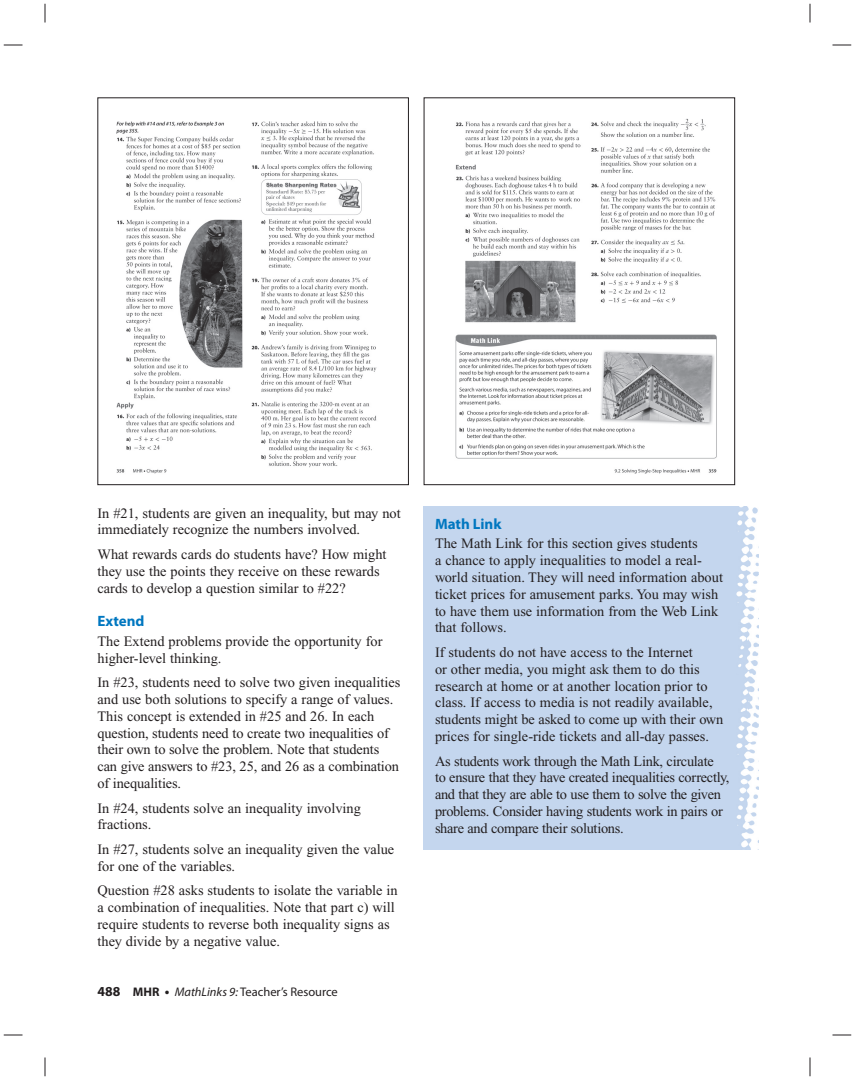
<style>
.page{position:relative;width:855px;height:1080px;background:#fff}
.page>*{position:absolute;margin:0;border:0;box-sizing:border-box;transform-origin:0 0}
.t1{font:700 15px "Myriad Pro";color:#0077c0}
.t2{font:14.38px/16.9px "Times New Roman";color:#231f20}
.t3{font:14.38px/16.9px "Times New Roman";letter-spacing:-.02em;color:#231f20}
.t4{font:12.5px "Myriad Pro";color:#231f20}
.s1{font-weight:700;font-size:13.75px}
.s2{font-weight:700}
.s3{font-style:italic}
</style>
<div class="page">
<img style="left:116px;top:121px;width:261px;height:353px">
<div style="left:98px;top:98px;width:311px;height:387px;border:1px solid #231f20"></div>
<img style="left:455px;top:118px;width:262px;height:356px">
<div style="left:424px;top:98px;width:311px;height:387px;border:1px solid #231f20"></div>
<div style="left:424px;top:506px;width:335px;height:344px;background:#c4d6ee"></div>
<svg style="left:4px;top:44px;width:18px;height:2px"></svg>
<svg style="left:832px;top:44px;width:19px;height:2px"></svg>
<svg style="left:4px;top:1034px;width:18px;height:2px"></svg>
<svg style="left:832px;top:1034px;width:19px;height:2px"></svg>
<svg style="left:44px;top:4px;width:2px;height:18px"></svg>
<svg style="left:44px;top:1058px;width:2px;height:18px"></svg>
<svg style="left:809px;top:4px;width:2px;height:18px"></svg>
<svg style="left:809px;top:1058px;width:2px;height:18px"></svg>
<p class="t2" style="left:98px;top:506px;width:305px">In #21, students are given an inequality, but may not immediately recognize the numbers involved.</p>
<p class="t2" style="left:98px;top:547px;width:291px">What rewards cards do students have? How might they use the points they receive on these rewards cards to develop a question similar to #22?</p>
<p class="t1" style="left:98px;top:615px;width:49px">Extend</p>
<p class="t2" style="left:98px;top:634px;width:286px">The Extend problems provide the opportunity for higher-level thinking.</p>
<p class="t2" style="left:98px;top:675px;width:304px">In #23, students need to solve two given inequalities and use both solutions to specify a range of values.<br>This concept is extended in #25 and 26. In each question, students need to create two inequalities of their own to solve the problem. Note that students can give answers to #23, 25, and 26 as a combination of inequalities.</p>
<p class="t2" style="left:98px;top:801px;width:265px">In #24, students solve an inequality involving fractions.</p>
<p class="t2" style="left:98px;top:842px;width:298px">In #27, students solve an inequality given the value for one of the variables.</p>
<p class="t2" style="left:98px;top:883px;width:302px">Question #28 asks students to isolate the variable in a combination of inequalities. Note that part c) will require students to reverse both inequality signs as they divide by a negative value.</p>
<p class="t4" style="left:98px;top:987px;width:242px"><span class="s1">488</span> <span class="s2">MHR</span> <span class="s1">•</span> <span class="s3">MathLinks 9:</span> Teacher’s Resource</p>
<p class="t1" style="left:435px;top:518px;width:68px">Math Link</p>
<p class="t2" style="left:435px;top:536px;width:290px">The Math Link for this section gives students<br>a chance to apply inequalities to model a real&shy;world situation. They will need information about ticket prices for amusement parks. You may wish to have them use information from the Web Link that follows.</p>
<p class="t2" style="left:435px;top:645px;width:290px">If students do not have access to the Internet<br>or other media, you might ask them to do this research at home or at another location prior to class. If access to media is not readily available, students might be asked to come up with their own prices for single-ride tickets and all-day passes.</p>
<p class="t3" style="left:435px;top:754px;width:296px">As students work through the Math Link, circulate<br>to ensure that they have created inequalities correctly, and that they are able to use them to solve the given problems. Consider having students work in pairs or share and compare their solutions.</p>
</div>
